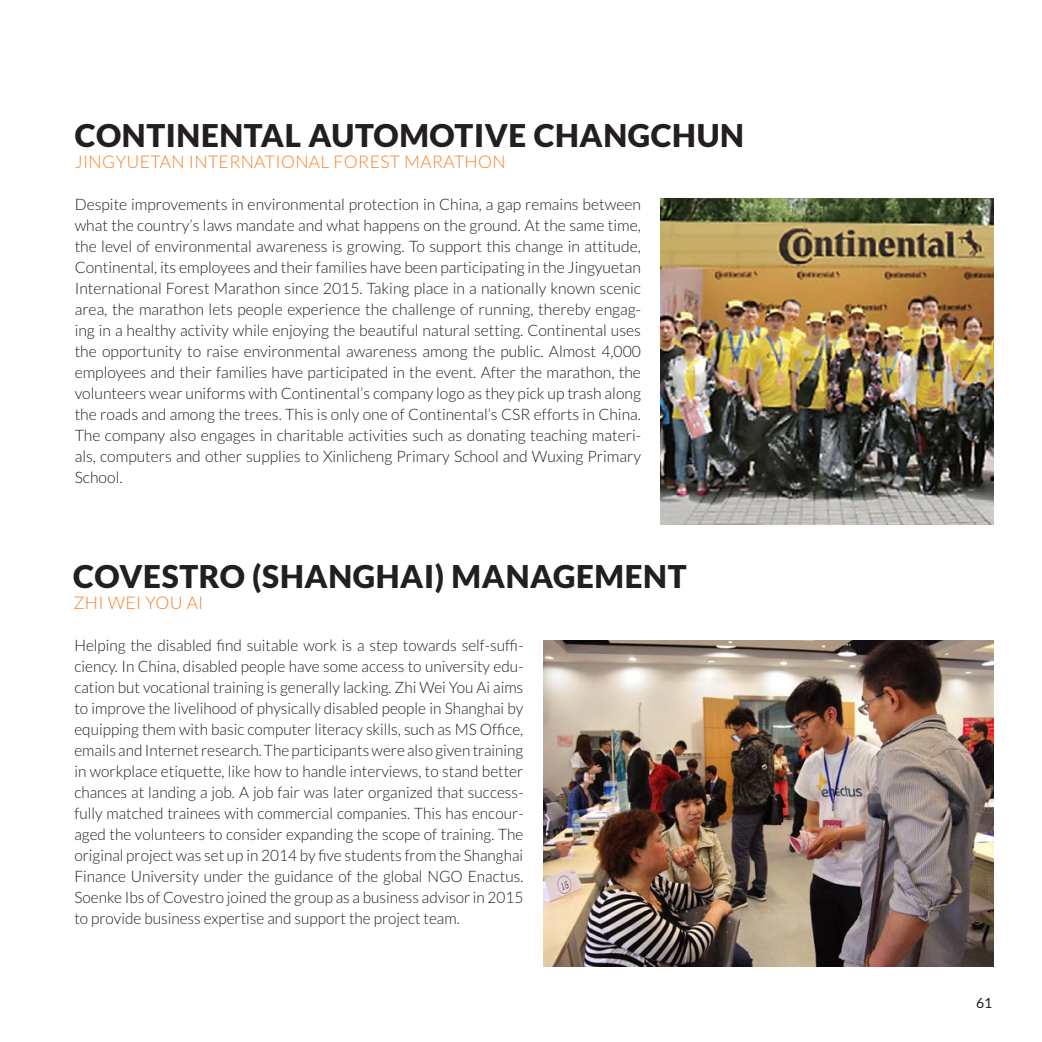
<style>
.page{position:relative;width:1042px;height:1042px;background:#fff}
.page>*{position:absolute;margin:0;border:0;box-sizing:border-box;transform-origin:0 0}
.t1{font:900 31.5px "Lato";letter-spacing:.02em;color:#231f20}
.t2{font:300 17.5px "Lato";letter-spacing:.02em;color:#f4822b}
.t3{font:300 15.75px/21px "Lato";color:#231f20;text-align:justify}
.t4{font:14px "Lato";color:#231f20}
</style>
<div class="page">
<img style="left:543px;top:640px;width:450px;height:326px">
<img style="left:661px;top:199px;width:332px;height:326px">
<h1 class="t1" style="left:75px;top:117px;width:671px">CONTINENTAL AUTOMOTIVE CHANGCHUN</h1>
<p class="t2" style="left:75px;top:152px;width:432px">JINGYUETAN INTERNATIONAL FOREST MARATHON</p>
<p class="t3" style="left:75px;top:194px;width:568px">Despite improvements in environmental protection in China, a gap remains between what the country’s laws mandate and what happens on the ground. At the same time, the level of environmental awareness is growing. To support this change in attitude, Continental, its employees and their families have been participating in the Jingyuetan International Forest Marathon since 2015. Taking place in a nationally known scenic area, the marathon lets people experience the challenge of running, thereby engag&shy;ing in a healthy activity while enjoying the beautiful natural setting. Continental uses the opportunity to raise environmental awareness among the public. Almost 4,000 employees and their families have participated in the event. After the marathon, the volunteers wear uniforms with Continental’s company logo as they pick up trash along the roads and among the trees. This is only one of Continental’s CSR efforts in China.<br>The company also engages in charitable activities such as donating teaching materi&shy;als, computers and other supplies to Xinlicheng Primary School and Wuxing Primary School.</p>
<h1 class="t1" style="left:73px;top:557px;width:615px">COVESTRO (SHANGHAI) MANAGEMENT</h1>
<p class="t2" style="left:73px;top:593px;width:132px">ZHI WEI YOU AI</p>
<p class="t3" style="left:74px;top:635px;width:450px">Helping the disabled find suitable work is a step towards self-suffi&shy;ciency. In China, disabled people have some access to university edu&shy;cation but vocational training is generally lacking. Zhi Wei You Ai aims to improve the livelihood of physically disabled people in Shanghai by equipping them with basic computer literacy skills, such as MS Office, emails and Internet research. The participants were also given training in workplace etiquette, like how to handle interviews, to stand better chances at landing a job. A job fair was later organized that success&shy;fully matched trainees with commercial companies. This has encour&shy;aged the volunteers to consider expanding the scope of training. The original project was set up in 2014 by five students from the Shanghai Finance University under the guidance of the global NGO Enactus.<br>Soenke Ibs of Covestro joined the group as a business advisor in 2015 to provide business expertise and support the project team.</p>
<p class="t4" style="left:976px;top:995px;width:18px">61</p>
</div>
